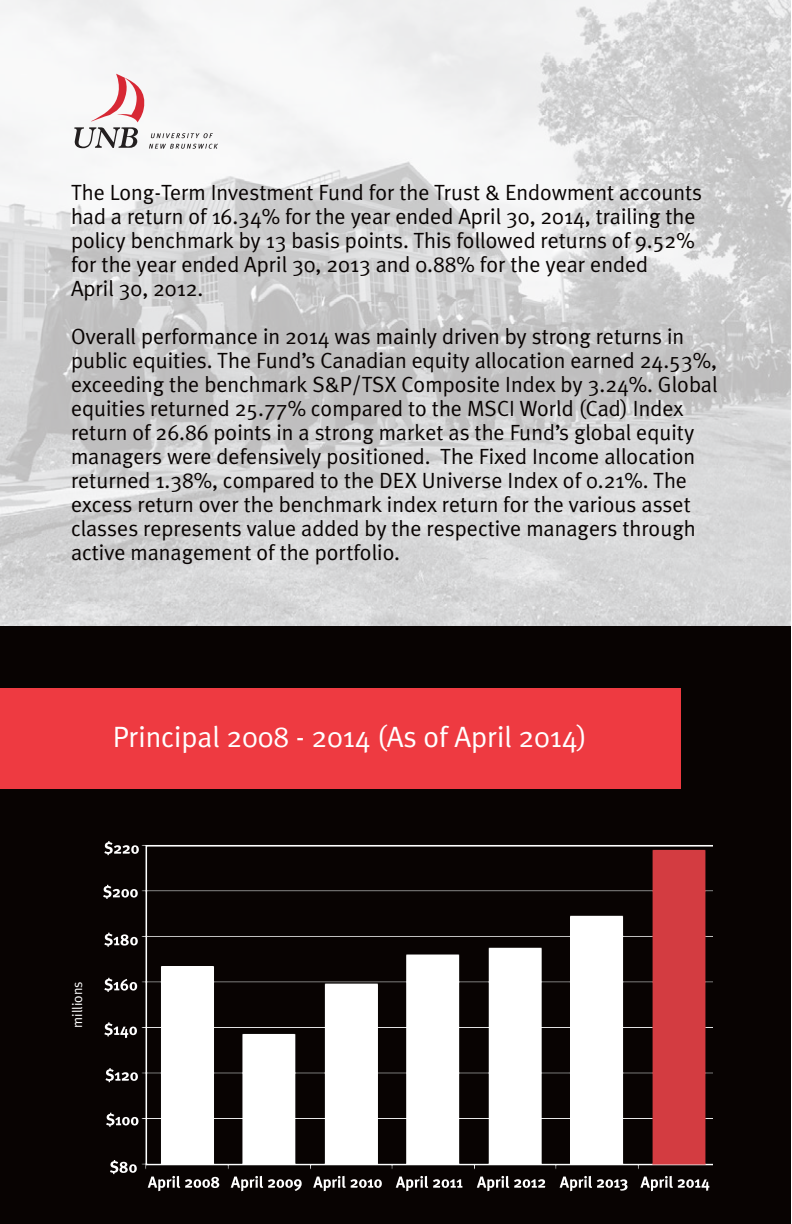
<style>
.page{position:relative;width:792px;height:1224px;background:#fff}
.page>*{position:absolute;margin:0;border:0;box-sizing:border-box;transform-origin:0 0}
.t1{font:29.4px "Meta Plus Normal";color:#fff}
.t2{font:22px/24px "Meta Plus Normal";color:#080302}
.t3{font:14px "Meta Plus Normal";color:#fff}
</style>
<div class="page">
<img style="left:0;top:0;width:791px;height:626px">
<div style="left:0;top:626px;width:791px;height:598px;background:#080302"></div>
<div style="left:0;top:688px;width:680px;height:100px;background:#ee3a41"></div>
<svg style="left:74px;top:74px;width:144px;height:75px"></svg>
<svg style="left:104px;top:1022px;width:33px;height:16px"></svg>
<svg style="left:104px;top:933px;width:33px;height:14px"></svg>
<svg style="left:104px;top:978px;width:33px;height:14px"></svg>
<svg style="left:104px;top:841px;width:33px;height:14px"></svg>
<svg style="left:103px;top:885px;width:34px;height:14px"></svg>
<svg style="left:106px;top:1113px;width:31px;height:14px"></svg>
<svg style="left:110px;top:1160px;width:27px;height:14px"></svg>
<img style="left:137px;top:845px;width:575px;height:331px">
<svg style="left:106px;top:1068px;width:32px;height:14px"></svg>
<svg style="left:148px;top:1176px;width:71px;height:15px"></svg>
<svg style="left:231px;top:1176px;width:71px;height:15px"></svg>
<svg style="left:313px;top:1176px;width:69px;height:15px"></svg>
<svg style="left:396px;top:1176px;width:66px;height:15px"></svg>
<svg style="left:477px;top:1176px;width:68px;height:15px"></svg>
<svg style="left:560px;top:1176px;width:68px;height:15px"></svg>
<svg style="left:640px;top:1176px;width:69px;height:15px"></svg>
<p class="t2" style="left:71px;top:180px;width:633px">The Long-Term Investment Fund for the Trust &amp; Endowment accounts had a return of 16.34% for the year ended April 30, 2014, trailing the policy benchmark by 13 basis points. This followed returns of 9.52% for the year ended April 30, 2013 and 0.88% for the year ended<br>April 30, 2012.</p>
<p class="t2" style="left:71px;top:324px;width:648px">Overall performance in 2014 was mainly driven by strong returns in public equities. The Fund’s Canadian equity allocation earned 24.53%, exceeding the benchmark S&amp;P/TSX Composite Index by 3.24%. Global equities returned 25.77% compared to the MSCI World (Cad) Index return of 26.86 points in a strong market as the Fund’s global equity managers were defensively positioned. The Fixed Income allocation returned 1.38%, compared to the DEX Universe Index of 0.21%. The excess return over the benchmark index return for the various asset classes represents value added by the respective managers through active management of the portfolio.</p>
<h1 class="t1" style="left:113px;top:720px;width:476px">Principal 2008 - 2014 (As of April 2014)</h1>
<p class="t3" style="left:69px;top:1028px;width:48px;rotate:-90deg">millions</p>
</div>
